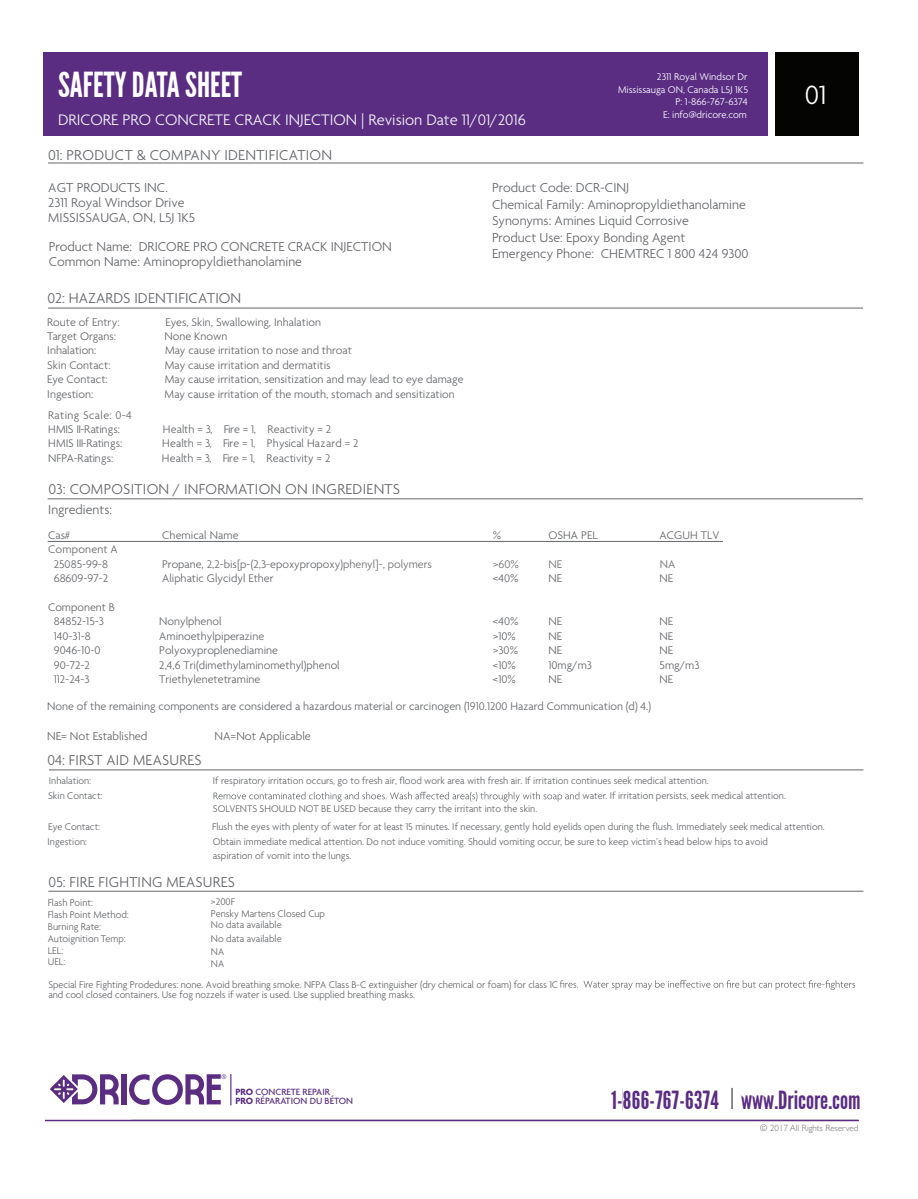
<style>
.page{position:relative;width:918px;height:1199px;background:#fff}
.page>*{position:absolute;margin:0;border:0;box-sizing:border-box;transform-origin:0 0}
.t1{font:34.5px "League Gothic";color:#fff}
.t2{font:300 28.5px "Agenda";color:#fff}
.t3{font:25.05px "League Gothic";color:#5a2d83}
.t4{font:300 16.5px "Agenda";color:#f3f4f5}
.t5{font:300 15.45px "Agenda";letter-spacing:.02em;color:#64666a}
.t6{font:300 15.45px "Agenda";color:#64666a}
.t7{font:300 13.95px/16.4px "Agenda";color:#64666a}
.t8{font:300 12.45px "Agenda";color:#64666a}
.t9{font:300 12px/14.4px "Agenda";color:#64666a;text-align:center}
.t10{font:300 12px/14.4px "Agenda";letter-spacing:.03em;color:#64666a}
.t11{font:300 12px "Agenda";letter-spacing:-.02em;color:#64666a}
.t12{font:300 12px "Agenda";color:#6d6e71}
.t13{font:300 10.5px/11.9px "Agenda";color:#64666a}
.t14{font:300 10.5px/12.6px "Agenda";color:#fff;text-align:right}
.t15{font:500 9.75px/9.8px "Agenda";color:#5a2d83}
.t16{font:300 9px "Gill Sans";color:#6d6e71}
.s1{color:#6d6e71}
.s2{font-weight:700}
</style>
<div class="page">
<hr style="left:48px;top:163px;width:816px;height:1px;background:#64666a">
<hr style="left:49px;top:769px;width:814px;height:1px;background:#64666a">
<svg style="left:214px;top:792px;width:365px;height:10px"></svg>
<hr style="left:48px;top:891px;width:816px;height:1px;background:#64666a">
<svg style="left:560px;top:980px;width:295px;height:10px"></svg>
<hr style="left:48px;top:308px;width:815px;height:1px;background:#64666a">
<hr style="left:48px;top:498px;width:815px;height:1px;background:#64666a">
<hr style="left:48px;top:541px;width:675px;height:1px;background:#64666a">
<div style="left:44px;top:53px;width:724px;height:83px;background:#5a2d83"></div>
<div style="left:775px;top:53px;width:83px;height:83px;background:#040503"></div>
<hr style="left:45px;top:1120px;width:814px;height:1px;background:#5a2d83">
<hr style="left:731px;top:1088px;width:2px;height:21px;background:#64666a">
<div style="left:121px;top:1074px;width:5px;height:30px;background:#5a2d83"></div>
<svg style="left:129px;top:1074px;width:97px;height:31px"></svg>
<svg style="left:50px;top:1074px;width:69px;height:30px"></svg>
<hr style="left:230px;top:1074px;width:1px;height:31px;background:#5a2d83">
<h1 class="t1" style="left:58px;top:65px;width:186px">SAFETY DATA SHEET</h1>
<h3 class="t4" style="left:58px;top:111px;width:469px">DRICORE PRO CONCRETE CRACK INJECTION | Revision Date 11/01/2016</h3>
<h3 class="t5" style="left:48px;top:147px;width:286px">01: PRODUCT &amp; COMPANY IDENTIFICATION</h3>
<p class="t14" style="left:618px;top:71px;width:131px">2311 Royal Windsor Dr<br>Mississauga ON, Canada L5J 1K5<br>P: 1-866-767-6374<br>E: info@dricore.com</p>
<h3 class="t7" style="left:48px;top:181px;width:148px;line-height:14.9px">AGT PRODUCTS INC.<br>2311 Royal Windsor Drive<br>MISSISSAUGA, ON, L5J 1K5</h3>
<h3 class="t7" style="left:49px;top:240px;width:345px;line-height:15.1px">Product Name: DRICORE PRO CONCRETE CRACK INJECTION<br>Common Name: Aminopropyldiethanolamine</h3>
<h3 class="t6" style="left:47px;top:290px;width:195px">02: HAZARDS IDENTIFICATION</h3>
<p class="t9" style="left:47px;top:315px;width:74px">Route of Entry:</p>
<p class="t9" style="left:166px;top:315px;width:157px">Eyes, Skin, Swallowing, Inhalation</p>
<p class="t9" style="left:47px;top:330px;width:70px">Target Organs:</p>
<p class="t9" style="left:165px;top:330px;width:64px">None Known</p>
<p class="t9" style="left:47px;top:344px;width:51px">Inhalation:</p>
<p class="t9" style="left:165px;top:344px;width:188px">May cause irritation to nose and throat</p>
<p class="t9" style="left:47px;top:358px;width:65px">Skin Contact:</p>
<p class="t9" style="left:165px;top:358px;width:167px">May cause irritation and dermatitis</p>
<p class="t9" style="left:47px;top:373px;width:62px">Eye Contact:</p>
<p class="t9" style="left:165px;top:373px;width:300px">May cause irritation, sensitization and may lead to eye damage</p>
<p class="t9" style="left:47px;top:387px;width:48px">Ingestion:</p>
<p class="t9" style="left:165px;top:387px;width:292px">May cause irritation of the mouth, stomach and sensitization</p>
<p class="t10" style="left:48px;top:408px;width:85px">Rating Scale: 0-4<br>HMIS II-Ratings:</p>
<p class="t9" style="left:163px;top:423px;width:170px">Health = 3, Fire = 1, Reactivity = 2</p>
<p class="t11" style="left:48px;top:437px;width:76px">HMIS III-Ratings:</p>
<p class="t9" style="left:162px;top:437px;width:198px">Health = 3, Fire = 1, Physical Hazard = 2</p>
<p class="t9" style="left:48px;top:452px;width:67px">NFPA-Ratings:</p>
<p class="t9" style="left:162px;top:452px;width:170px">Health = 3, Fire = 1, Reactivity = 2</p>
<h3 class="t7" style="left:492px;top:180px;width:255px">Product Code: DCR-CINJ<br>Chemical Family: Aminopropyldiethanolamine<br>Synonyms: Amines Liquid Corrosive</h3>
<h3 class="t7" style="left:492px;top:231px;width:258px;line-height:15.9px">Product Use: Epoxy Bonding Agent<br>Emergency Phone: CHEMTREC 1 800 424 9300</h3>
<h3 class="t5" style="left:49px;top:480px;width:353px">03: COMPOSITION / INFORMATION ON INGREDIENTS</h3>
<h3 class="t7" style="left:48px;top:502px;width:65px">Ingredients:</h3>
<p class="t9" style="left:48px;top:529px;width:23px">Cas#</p>
<p class="t9" style="left:162px;top:529px;width:78px">Chemical Name</p>
<p class="t9" style="left:493px;top:529px;width:10px">%</p>
<p class="t9" style="left:548px;top:529px;width:51px">OSHA PEL</p>
<p class="t9" style="left:660px;top:529px;width:61px">ACGUH TLV</p>
<p class="t9" style="left:48px;top:543px;width:71px">Component A<br>25085-99-8</p>
<p class="t9" style="left:162px;top:557px;width:271px">Propane, 2,2-bis[p-(2,3-epoxypropoxy)<span class="s1">phenyl]-, polymers</span></p>
<p class="t12" style="left:493px;top:557px;width:27px">&gt;60%</p>
<p class="t12" style="left:549px;top:557px;width:15px">NE</p>
<p class="t12" style="left:660px;top:557px;width:17px">NA</p>
<p class="t9" style="left:54px;top:572px;width:56px">68609-97-2</p>
<p class="t9" style="left:162px;top:572px;width:113px">Aliphatic Glycidyl Ether</p>
<p class="t9" style="left:493px;top:572px;width:27px">&lt;40%</p>
<p class="t9" style="left:548px;top:572px;width:15px">NE</p>
<p class="t9" style="left:660px;top:572px;width:15px">NE</p>
<p class="t9" style="left:48px;top:601px;width:68px">Component B<br>84852-15-3</p>
<p class="t9" style="left:159px;top:615px;width:64px">Nonylphenol</p>
<p class="t9" style="left:493px;top:615px;width:27px">&lt;40%</p>
<p class="t9" style="left:548px;top:615px;width:15px">NE</p>
<p class="t9" style="left:660px;top:615px;width:15px">NE</p>
<p class="t9" style="left:54px;top:629px;width:39px">140-31-8</p>
<p class="t9" style="left:159px;top:629px;width:106px">Aminoethylpiperazine</p>
<p class="t9" style="left:493px;top:629px;width:25px">&gt;10%</p>
<p class="t9" style="left:548px;top:629px;width:15px">NE</p>
<p class="t9" style="left:660px;top:629px;width:15px">NE</p>
<p class="t9" style="left:54px;top:644px;width:48px">9046-10-0</p>
<p class="t9" style="left:159px;top:644px;width:120px">Polyoxyproplenediamine</p>
<p class="t9" style="left:493px;top:644px;width:27px">&gt;30%</p>
<p class="t9" style="left:548px;top:644px;width:15px">NE</p>
<p class="t9" style="left:660px;top:644px;width:15px">NE</p>
<p class="t9" style="left:54px;top:658px;width:38px">90-72-2</p>
<p class="t9" style="left:159px;top:658px;width:182px">2,4,6 Tri(dimethylaminomethyl)phenol</p>
<p class="t9" style="left:493px;top:658px;width:25px">&lt;10%</p>
<p class="t9" style="left:548px;top:658px;width:45px">10mg/m3</p>
<p class="t9" style="left:660px;top:658px;width:42px">5mg/m3</p>
<p class="t9" style="left:54px;top:673px;width:37px">112-24-3</p>
<p class="t9" style="left:159px;top:673px;width:103px">Triethylenetetramine</p>
<p class="t9" style="left:493px;top:673px;width:25px">&lt;10%</p>
<p class="t9" style="left:548px;top:673px;width:15px">NE</p>
<p class="t9" style="left:660px;top:673px;width:15px">NE</p>
<h2 class="t2" style="left:805px;top:80px;width:23px">01</h2>
<p class="t9" style="left:47px;top:699px;width:605px">None of the remaining components are considered a hazardous material or carcinogen (1910.1200 Hazard Communication (d) 4.)</p>
<p class="t8" style="left:47px;top:729px;width:102px">NE= Not Established</p>
<p class="t8" style="left:215px;top:729px;width:98px">NA=Not Applicable</p>
<h3 class="t5" style="left:47px;top:752px;width:156px">04: FIRST AID MEASURES</h3>
<p class="t13" style="left:48px;top:773px;width:56px;line-height:15.3px">Inhalation:<br>Skin Contact:</p>
<p class="t13" style="left:48px;top:819px;width:54px;line-height:15.5px">Eye Contact:<br>Ingestion:</p>
<p class="t13" style="left:582px;top:773px;width:205px;line-height:15.3px;text-indent:-370px">If respiratory irritation occurs, go to fresh air, flood work area with fresh air. If irritation continues seek medical attention.<br>water. If irritation persists, seek medical attention.</p>
<p class="t13" style="left:212px;top:800px;width:614px;line-height:17.9px">SOLVENTS SHOULD NOT BE USED because they carry the irritant into the skin.<br>Flush the eyes with plenty of water for at least 15 minutes. If necessary, gently hold eyelids open during the flush. Immediately seek medical attention.</p>
<p class="t13" style="left:213px;top:835px;width:557px;line-height:14.4px">Obtain immediate medical attention. Do not induce vomiting. Should vomiting occur, be sure to keep victim’s head below hips to avoid aspiration of vomit into the lungs.</p>
<h3 class="t5" style="left:48px;top:873px;width:188px">05: FIRE FIGHTING MEASURES</h3>
<p class="t13" style="left:48px;top:897px;width:83px">Flash Point:<br>Flash Point Method:<br>Burning Rate:<br>Autoignition Temp:<br>LEL:<br>UEL:</p>
<p class="t13" style="left:211px;top:896px;width:116px">&gt;200F<br>Pensky Martens Closed Cup<br>No data available</p>
<p class="t13" style="left:211px;top:932px;width:72px;line-height:13.4px">No data available<br>NA</p>
<p class="t13" style="left:48px;top:954px;width:511px;line-height:20.7px;text-indent:163px">NA<br>Special Fire Fighting Prodedures: none. Avoid breathing smoke. NFPA Class B-C extinguisher (dry chemical or foam) for class 1C</p>
<p class="t13" style="left:48px;top:989px;width:368px">and cool closed containers. Use fog nozzels if water is used. Use supplied breathing masks.</p>
<p class="t15" style="left:235px;top:1087px;width:119px"><span class="s2">PRO</span> CONCRETE REPAIR<br><span class="s2">PRO</span> RÉPARATION DU BÉTON</p>
<h3 class="t3" style="left:611px;top:1086px;width:251px">1-866-767-6374 www.Dricore.com</h3>
<p class="t16" style="left:760px;top:1121px;width:100px">© 2017 All Rights Reserved</p>
</div>
